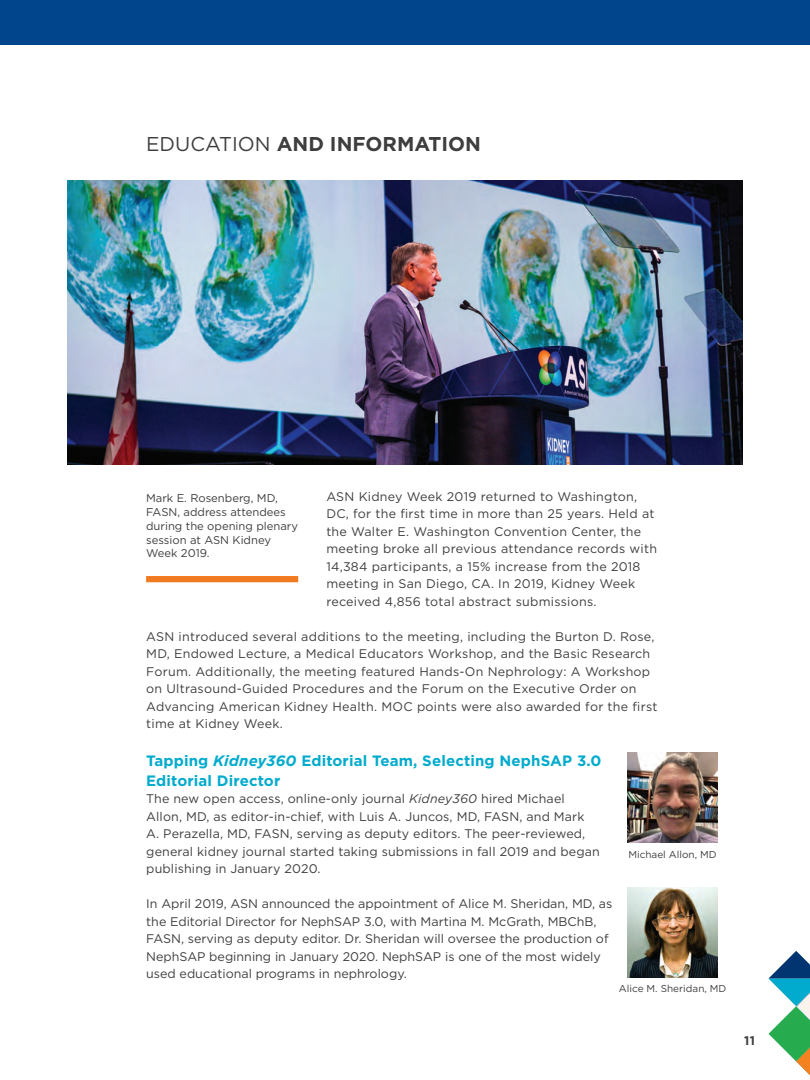
<style>
.page{position:relative;width:810px;height:1080px;background:#fff}
.page>*{position:absolute;margin:0;border:0;box-sizing:border-box;transform-origin:0 0}
.t1{font:700 20px "Gotham";color:#3e3e3f}
.t2{font:700 15px/20px "Gotham";letter-spacing:.01em;color:#00abcd}
.t3{font:12.5px/17.5px "Gotham";letter-spacing:.01em;color:#3e3e3f}
.t4{font:700 12.5px "Gotham";color:#3e3e3f}
.t5{font:11.25px/13.8px "Gotham";color:#3e3e3f}
.t6{font:10px "Gotham";color:#3e3e3f}
.s1{font-weight:400}
.s2{font-style:italic}
</style>
<div class="page">
<div style="left:0;top:0;width:810px;height:45px;background:#01468c"></div>
<svg style="left:769px;top:951px;width:41px;height:125px"></svg>
<img style="left:68px;top:180px;width:674px;height:285px">
<div style="left:146px;top:576px;width:152px;height:6px;background:#f27b22"></div>
<img style="left:628px;top:752px;width:90px;height:90px">
<img style="left:628px;top:888px;width:90px;height:90px">
<h1 class="t1" style="left:146px;top:131px;width:336px"><span class="s1">EDUCATION</span> AND INFORMATION</h1>
<p class="t3" style="left:326px;top:488px;width:332px">ASN Kidney Week 2019 returned to Washington, DC, for the first time in more than 25 years. Held at the Walter E. Washington Convention Center, the meeting broke all previous attendance records with 14,384 participants, a 15% increase from the 2018 meeting in San Diego, CA. In 2019, Kidney Week received 4,856 total abstract submissions.</p>
<p class="t3" style="left:146px;top:628px;width:513px">ASN introduced several additions to the meeting, including the Burton D. Rose, MD, Endowed Lecture, a Medical Educators Workshop, and the Basic Research Forum. Additionally, the meeting featured Hands-On Nephrology: A Workshop on Ultrasound-Guided Procedures and the Forum on the Executive Order on Advancing American Kidney Health. MOC points were also awarded for the first time at Kidney Week.</p>
<p class="t2" style="left:146px;top:751px;width:457px">Tapping <span class="s2">Kidney360</span> Editorial Team, Selecting NephSAP 3.0<br>Editorial Director</p>
<p class="t3" style="left:146px;top:790px;width:455px">The new open access, online-only journal <span class="s2">Kidney360</span> hired Michael Allon, MD, as editor-in-chief, with Luis A. Juncos, MD, FASN, and Mark A. Perazella, MD, FASN, serving as deputy editors. The peer-reviewed, general kidney journal started taking submissions in fall 2019 and began publishing in January 2020.</p>
<p class="t3" style="left:146px;top:895px;width:468px">In April 2019, ASN announced the appointment of Alice M. Sheridan, MD, as the Editorial Director for NephSAP 3.0, with Martina M. McGrath, MBChB, FASN, serving as deputy editor. Dr. Sheridan will oversee the production of NephSAP beginning in January 2020. NephSAP is one of the most widely used educational programs in nephrology.</p>
<p class="t5" style="left:146px;top:491px;width:153px">Mark E. Rosenberg, MD,<br>FASN, address attendees during the opening plenary session at ASN Kidney<br>Week 2019.</p>
<p class="t6" style="left:628px;top:848px;width:90px">Michael Allon, MD</p>
<p class="t6" style="left:619px;top:982px;width:109px">Alice M. Sheridan, MD</p>
<p class="t4" style="left:744px;top:1032px;width:12px">11</p>
</div>
